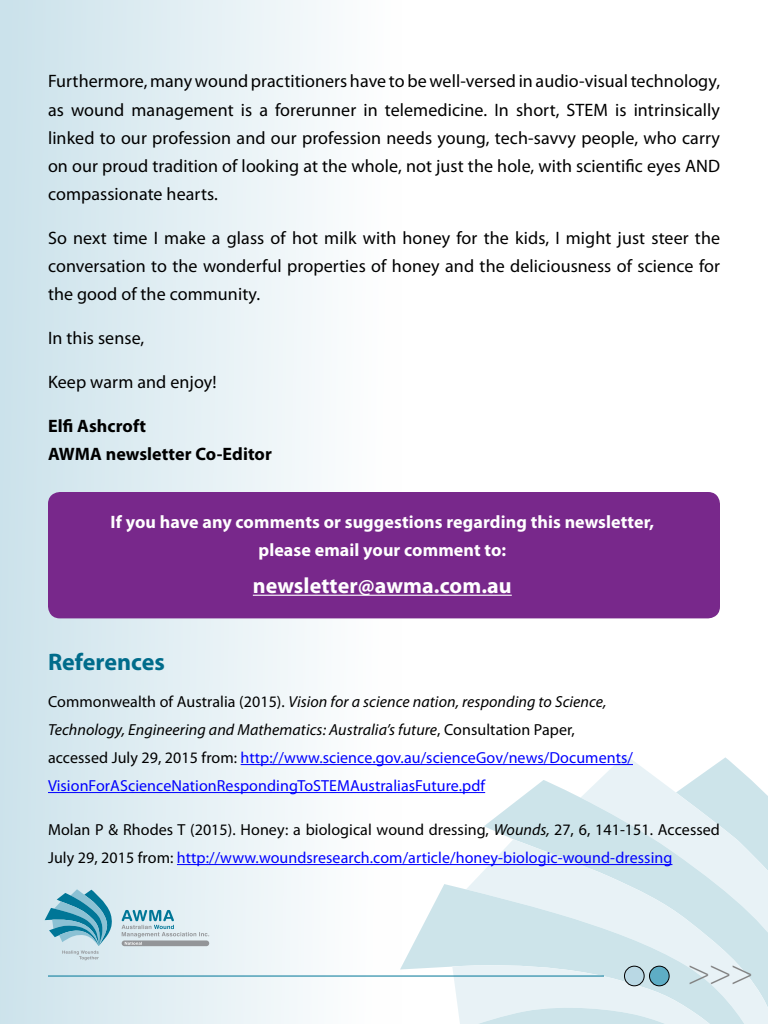
<style>
.page{position:relative;width:768px;height:1024px;background:#fff}
.page>*{position:absolute;margin:0;border:0;box-sizing:border-box;transform-origin:0 0}
.t1{font:100 36px "Helvetica Neue";color:#808080}
.t2{font:700 24px "Myriad Pro";color:#006c8b}
.t3{font:700 22px "Myriad Pro";letter-spacing:.005em;color:#fff}
.t4{font:18px/28px "Myriad Pro";letter-spacing:.005em;color:#000;text-align:justify}
.t5{font:700 18px/28px "Myriad Pro";letter-spacing:.005em;color:#fff;text-align:center}
.t6{font:700 18px/28px "Myriad Pro";letter-spacing:.005em;color:#000}
.t7{font:16px/28px "Myriad Pro";letter-spacing:.005em;color:#00f}
.t8{font:16px/28px "Myriad Pro";letter-spacing:.005em;color:#000}
.s1{color:#000}
.s2{font-style:italic;color:#000}
.s3{font-style:italic}
.s4{color:#00f}
</style>
<div class="page">
<div style="left:0;top:0;width:402px;height:1024px;background:linear-gradient(to right,#cbe2eb,#fff)"></div>
<svg style="left:400px;top:884px;width:31px;height:140px"></svg>
<svg style="left:431px;top:757px;width:337px;height:267px"></svg>
<div style="left:625px;top:966px;width:19px;height:20px;background:#b9d8e4;border-radius:50%"></div>
<div style="left:624px;top:966px;width:20px;height:20px;border:1px solid #000;border-radius:50%"></div>
<hr style="left:48px;top:976px;width:556px;height:1px;background:#007697">
<div style="left:650px;top:966px;width:19px;height:20px;background:#5eadc5;border-radius:50%"></div>
<div style="left:649px;top:966px;width:20px;height:20px;border:1px solid #000;border-radius:50%"></div>
<div style="left:48px;top:492px;width:672px;height:126px;background:#78288b;border-radius:12px"></div>
<hr style="left:253px;top:595px;width:259px;height:1px;background:#fff">
<hr style="left:241px;top:764px;width:392px;height:1px;background:#00f">
<hr style="left:48px;top:792px;width:437px;height:1px;background:#00f">
<hr style="left:177px;top:864px;width:495px;height:1px;background:#00f">
<div style="left:122px;top:940px;width:87px;height:6px;background:#939598;border-radius:3px"></div>
<svg style="left:45px;top:889px;width:67px;height:71px;background:#88bdce"></svg>
<svg style="left:122px;top:910px;width:87px;height:35px;background:#bbd1d8"></svg>
<p class="t4" style="left:48px;top:67px;width:674px">Furthermore, many wound practitioners have to be well-versed in audio-visual technology, as wound management is a forerunner in telemedicine. In short, STEM is intrinsically linked to our profession and our profession needs young, tech-savvy people, who carry on our proud tradition of looking at the whole, not just the hole, with scientific eyes AND compassionate hearts.</p>
<p class="t4" style="left:48px;top:223px;width:674px">So next time I make a glass of hot milk with honey for the kids, I might just steer the conversation to the wonderful properties of honey and the deliciousness of science for the good of the community.</p>
<p class="t4" style="left:48px;top:323px;width:98px">In this sense,</p>
<p class="t4" style="left:48px;top:367px;width:170px">Keep warm and enjoy!</p>
<p class="t6" style="left:48px;top:411px;width:225px">Elfi Ashcroft<br>AWMA newsletter Co-Editor</p>
<p class="t5" style="left:111px;top:507px;width:545px">If you have any comments or suggestions regarding this newsletter, please email your comment to:</p>
<p class="t3" style="left:253px;top:571px;width:260px">newsletter@awma.com.au</p>
<h2 class="t2" style="left:48px;top:647px;width:118px">References</h2>
<p class="t7" style="left:48px;top:687px;width:586px"><span class="s1">Commonwealth of Australia (2015).</span> <span class="s2">Vision for a science nation, responding to Science, Technology, Engineering and Mathematics: Australia’s future</span><span class="s1">, Consultation Paper, accessed July 29, 2015 from:</span> http://www.science.gov.au/scienceGov/news/Documents/ VisionForAScienceNationRespondingToSTEMAustraliasFuture.pdf</p>
<p class="t8" style="left:48px;top:815px;width:674px">Molan P &amp; Rhodes T (2015). Honey: a biological wound dressing, <span class="s3">Wounds,</span> 27, 6, 141-151. Accessed<br>July 29, 2015 from: <span class="s4">http://www.woundsresearch.com/article/honey-biologic-wound-dressing</span></p>
<h1 class="t1" style="left:688px;top:950px;width:66px">&gt;&gt;&gt;</h1>
</div>
